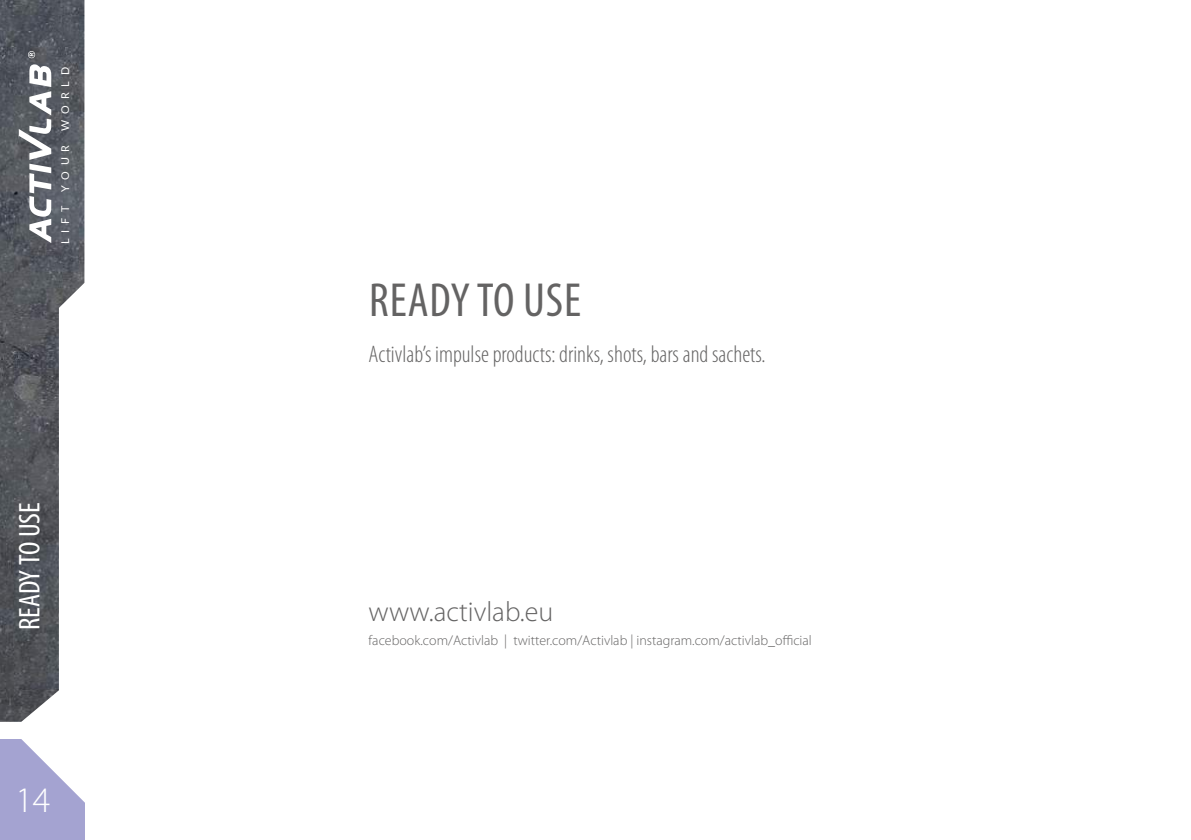
<style>
.page{position:relative;width:1191px;height:840px;background:#fff}
.page>*{position:absolute;margin:0;border:0;box-sizing:border-box;transform-origin:0 0}
.t1{font:condensed 48px "Myriad Pro";letter-spacing:.02em;color:#646363}
.t2{font:300 36px "Myriad Pro";color:#fff}
.t3{font:condensed 30px "Myriad Pro";letter-spacing:-.015em;color:#fff}
.t4{font:300 28px "Myriad Pro";color:#646363}
.t5{font:300 condensed 24px "Myriad Pro";color:#646363}
.t6{font:300 14px "Myriad Pro";color:#646363}
.t7{font:10.8px "Lato";letter-spacing:.54em;color:#fff}
</style>
<div class="page">
<img style="left:0;top:0;width:84px;height:653px">
<svg style="left:19px;top:64px;width:32px;height:179px"></svg>
<svg style="left:28px;top:51px;width:7px;height:7px"></svg>
<svg style="left:0;top:653px;width:85px;height:186px"></svg>
<p class="t7" style="left:57px;top:130px;width:65px;rotate:-90deg">WORLD</p>
<p class="t7" style="left:57px;top:192px;width:49px;rotate:-90deg">YOUR</p>
<p class="t7" style="left:57px;top:244px;width:40px;rotate:-90deg">LIFT</p>
<h3 class="t3" style="left:11px;top:629px;width:129px;rotate:-90deg">READY TO USE</h3>
<h2 class="t2" style="left:15px;top:778px;width:37px">14</h2>
<h1 class="t1" style="left:369px;top:271px;width:214px">READY TO USE</h1>
<h3 class="t5" style="left:369px;top:339px;width:398px">Activlab’s impulse products: drinks, shots, bars and sachets.</h3>
<h3 class="t4" style="left:369px;top:594px;width:186px">www.activlab.eu</h3>
<p class="t6" style="left:369px;top:631px;width:445px">facebook.com/Activlab | twitter.com/Activlab | instagram.com/activlab_official</p>
</div>
